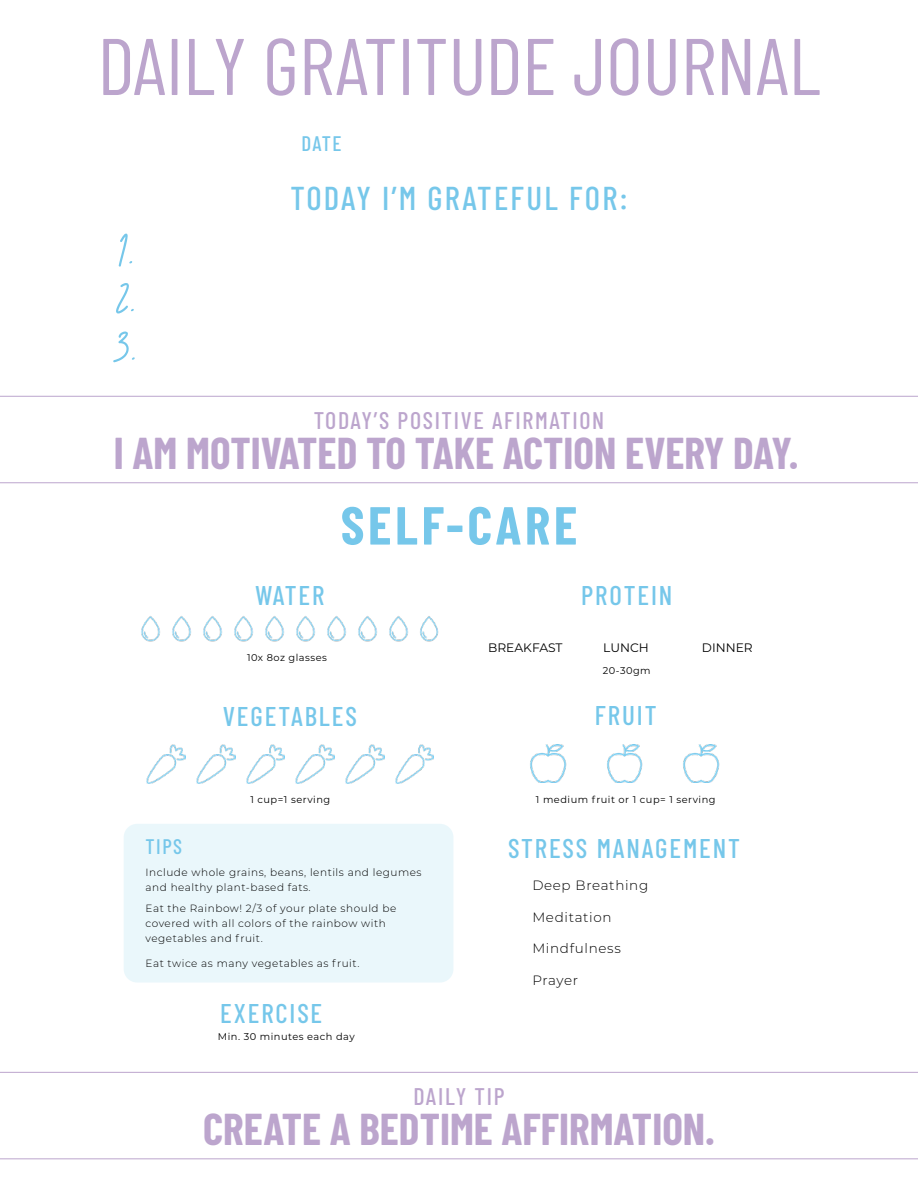
<style>
.page{position:relative;width:918px;height:1188px;background:#fff}
.page>*{position:absolute;margin:0;border:0;box-sizing:border-box;transform-origin:0 0}
.t1{font:80.1px "Barlow Condensed";color:#bca5cd}
.t2{font:700 53.4px "Barlow Condensed";letter-spacing:.07em;color:#76c7ea}
.t3{font:53.1px/48.2px "Brittany Signature";color:#76c7ea;text-align:justify}
.t4{font:700 43.5px "Barlow Condensed";color:#bca5cd}
.t5{font:500 33px "Barlow Condensed";letter-spacing:.07em;color:#76c7ea}
.t6{font:500 27px "Barlow Condensed";letter-spacing:.07em;color:#76c7ea}
.t7{font:500 24px "Barlow Condensed";letter-spacing:.07em;color:#bca5cd}
.t8{font:500 21px "Barlow Condensed";letter-spacing:.07em;color:#76c7ea}
.t9{font:300 13.5px "Montserrat";letter-spacing:.05em;color:#000}
.t10{font:12.3px "Montserrat";color:#000}
.t11{font:300 10.5px/15px "Montserrat";letter-spacing:.05em;color:#000}
.t12{font:9.9px "Montserrat";letter-spacing:.05em;color:#000}
.t13{font:9.75px "Montserrat";letter-spacing:.05em;color:#000}
</style>
<div class="page">
<hr style="left:0;top:482px;width:918px;height:1px;background:#bca5cd">
<img style="left:141px;top:616px;width:19px;height:25px">
<img style="left:172px;top:616px;width:19px;height:25px">
<img style="left:203px;top:616px;width:19px;height:25px">
<img style="left:234px;top:616px;width:19px;height:25px">
<img style="left:265px;top:616px;width:19px;height:25px">
<img style="left:296px;top:616px;width:19px;height:25px">
<img style="left:327px;top:616px;width:19px;height:25px">
<img style="left:358px;top:616px;width:19px;height:25px">
<img style="left:389px;top:616px;width:19px;height:25px">
<img style="left:420px;top:616px;width:19px;height:25px">
<img style="left:147px;top:745px;width:38px;height:38px">
<img style="left:196px;top:745px;width:39px;height:38px">
<img style="left:246px;top:745px;width:39px;height:38px">
<img style="left:296px;top:745px;width:38px;height:38px">
<img style="left:346px;top:745px;width:38px;height:38px">
<img style="left:395px;top:745px;width:39px;height:38px">
<img style="left:530px;top:744px;width:37px;height:39px">
<img style="left:607px;top:744px;width:36px;height:39px">
<img style="left:683px;top:744px;width:37px;height:39px">
<div style="left:124px;top:824px;width:329px;height:159px;background:#eaf7fb;border-radius:14px"></div>
<hr style="left:0;top:396px;width:918px;height:1px;background:#bca5cd">
<hr style="left:0;top:1158px;width:918px;height:1px;background:#bca5cd">
<hr style="left:0;top:1072px;width:918px;height:1px;background:#bca5cd">
<h1 class="t1" style="left:98px;top:9px;width:724px">DAILY GRATITUDE JOURNAL</h1>
<h3 class="t3" style="left:115px;top:221px;width:24px">1.<br>2.<br>3.</h3>
<h3 class="t8" style="left:302px;top:128px;width:42px">DATE</h3>
<h3 class="t5" style="left:290px;top:175px;width:339px">TODAY I’M GRATEFUL FOR:</h3>
<h3 class="t7" style="left:314px;top:403px;width:292px">TODAY’S POSITIVE AFIRMATION</h3>
<h3 class="t4" style="left:114px;top:422px;width:686px">I AM MOTIVATED TO TAKE ACTION EVERY DAY.</h3>
<h2 class="t2" style="left:341px;top:487px;width:238px">SELF-CARE</h2>
<h3 class="t6" style="left:255px;top:576px;width:71px">WATER</h3>
<p class="t13" style="left:247px;top:651px;width:82px">10x 8oz glasses</p>
<h3 class="t6" style="left:223px;top:697px;width:136px">VEGETABLES</h3>
<p class="t12" style="left:250px;top:793px;width:81px">1 cup=1 serving</p>
<h3 class="t8" style="left:146px;top:831px;width:38px">TIPS</h3>
<p class="t11" style="left:146px;top:864px;width:278px">Include whole grains, beans, lentils and legumes and healthy plant-based fats.</p>
<p class="t11" style="left:146px;top:901px;width:252px">Eat the Rainbow! 2/3 of your plate should be covered with all colors of the rainbow with vegetables and fruit.</p>
<p class="t11" style="left:146px;top:955px;width:215px">Eat twice as many vegetables as fruit.</p>
<h3 class="t6" style="left:220px;top:994px;width:104px">EXERCISE</h3>
<p class="t12" style="left:218px;top:1030px;width:138px">Min. 30 minutes each day</p>
<p class="t10" style="left:488px;top:639px;width:76px">BREAKFAST</p>
<h3 class="t6" style="left:581px;top:576px;width:93px">PROTEIN</h3>
<p class="t10" style="left:603px;top:639px;width:47px">LUNCH</p>
<p class="t10" style="left:702px;top:639px;width:52px">DINNER</p>
<p class="t13" style="left:603px;top:664px;width:49px">20-30gm</p>
<h3 class="t6" style="left:595px;top:696px;width:63px">FRUIT</h3>
<p class="t12" style="left:536px;top:793px;width:181px">1 medium fruit or 1 cup= 1 serving</p>
<h3 class="t6" style="left:508px;top:829px;width:234px">STRESS MANAGEMENT</h3>
<p class="t9" style="left:532px;top:876px;width:117px">Deep Breathing</p>
<p class="t9" style="left:532px;top:908px;width:81px">Meditation</p>
<p class="t9" style="left:532px;top:939px;width:90px">Mindfulness</p>
<p class="t9" style="left:532px;top:971px;width:47px">Prayer</p>
<h3 class="t7" style="left:413px;top:1079px;width:93px">DAILY TIP</h3>
<h3 class="t4" style="left:203px;top:1099px;width:513px">CREATE A BEDTIME AFFIRMATION.</h3>
</div>
